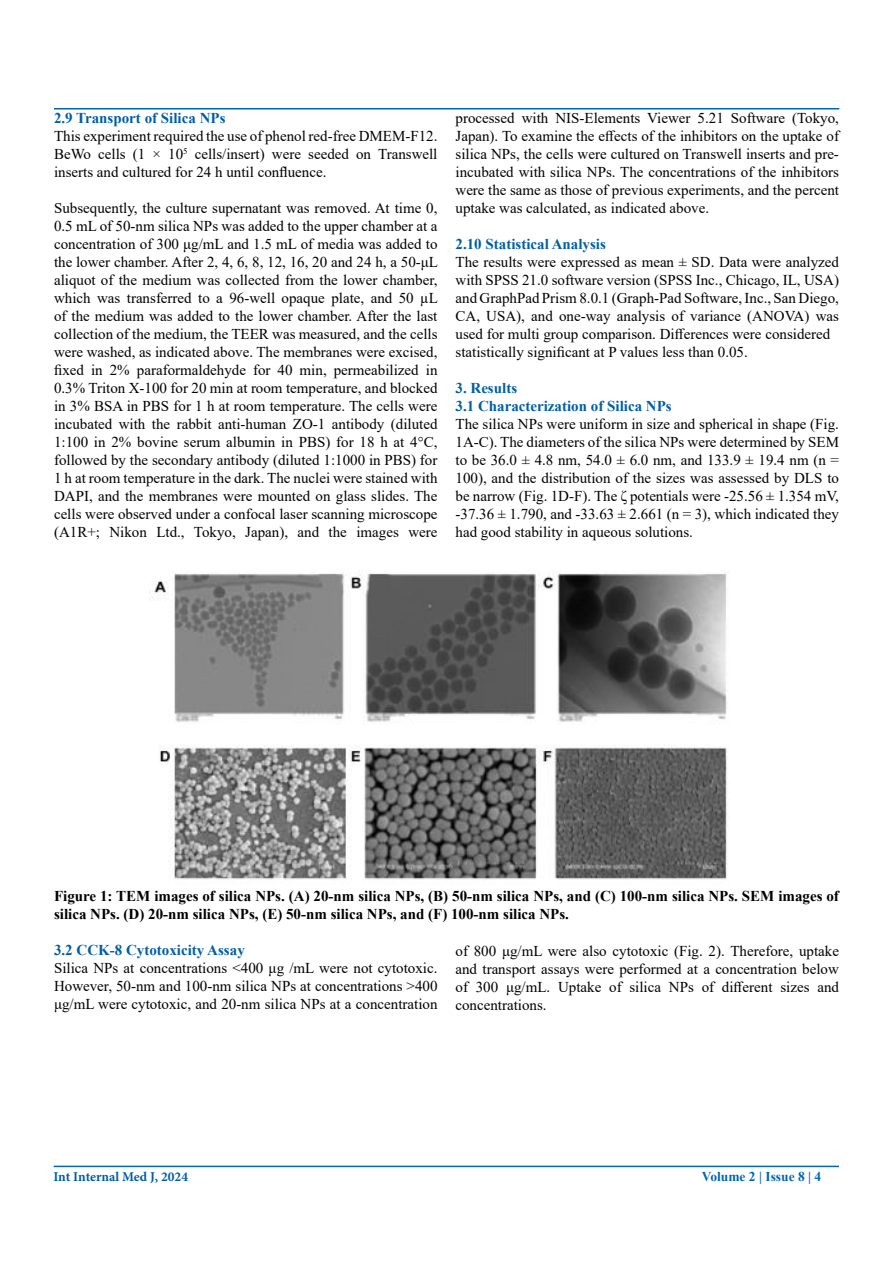
<style>
.page{position:relative;width:893px;height:1263px;background:#fff}
.page>*{position:absolute;margin:0;border:0;box-sizing:border-box;transform-origin:0 0}
.t1{font:700 18px "Times New Roman";color:#000}
.t2{font:15px/18px "Times New Roman";color:#000;text-align:justify}
.t3{font:700 15px/18px "Times New Roman";color:#000}
.t4{font:700 15px/18px "Times New Roman";color:#005ea5}
.t5{font:700 13.5px "Minion Pro";letter-spacing:-.005em;color:#005ea5}
.t6{font:700 13.5px "Times New Roman";color:#0066b3}
</style>
<div class="page">
<hr style="left:54px;top:1166px;width:785px;height:1px;background:#0066b3">
<hr style="left:54px;top:108px;width:785px;height:2px;background:#0066b3">
<img style="left:149px;top:572px;width:579px;height:308px">
<p class="t4" style="left:54px;top:108px;width:173px">2.9 Transport of Silica NPs</p>
<p class="t2" style="left:54px;top:126px;width:385px">This experiment required the use of phenol red-free DMEM-F12.<br>BeWo cells (1 × 10<sup>5</sup> cells/insert) were seeded on Transwell inserts and cultured for 24 h until confluence.</p>
<p class="t2" style="left:54px;top:198px;width:386px">Subsequently, the culture supernatant was removed. At time 0, 0.5 mL of 50-nm silica NPs was added to the upper chamber at a concentration of 300 μg/mL and 1.5 mL of media was added to the lower chamber. After 2, 4, 6, 8, 12, 16, 20 and 24 h, a 50-μL aliquot of the medium was collected from the lower chamber, which was transferred to a 96-well opaque plate, and 50 µL of the medium was added to the lower chamber. After the last collection of the medium, the TEER was measured, and the cells were washed, as indicated above. The membranes were excised, fixed in 2% paraformaldehyde for 40 min, permeabilized in 0.3% Triton X-100 for 20 min at room temperature, and blocked in 3% BSA in PBS for 1 h at room temperature. The cells were incubated with the rabbit anti-human ZO-1 antibody (diluted 1:100 in 2% bovine serum albumin in PBS) for 18 h at 4°C, followed by the secondary antibody (diluted 1:1000 in PBS) for 1 h at room temperature in the dark. The nuclei were stained with DAPI, and the membranes were mounted on glass slides. The cells were observed under a confocal laser scanning microscope (A1R+; Nikon Ltd., Tokyo, Japan), and the images were</p>
<p class="t2" style="left:455px;top:108px;width:385px">processed with NIS-Elements Viewer 5.21 Software (Tokyo, Japan). To examine the effects of the inhibitors on the uptake of silica NPs, the cells were cultured on Transwell inserts and pre&shy;incubated with silica NPs. The concentrations of the inhibitors were the same as those of previous experiments, and the percent uptake was calculated, as indicated above.</p>
<p class="t4" style="left:455px;top:234px;width:152px">2.10 Statistical Analysis</p>
<p class="t2" style="left:455px;top:252px;width:385px;text-align:left">The results were expressed as mean ± SD. Data were analyzed with SPSS 21.0 software version (SPSS Inc., Chicago, IL, USA) and GraphPad Prism 8.0.1 (Graph-Pad Software, Inc., San Diego, CA, USA), and one-way analysis of variance (ANOVA) was used for multi group comparison. Differences were considered statistically significant at P values less than 0.05.</p>
<p class="t4" style="left:455px;top:378px;width:218px">3. Results<br>3.1 Characterization of Silica NPs</p>
<p class="t2" style="left:455px;top:414px;width:385px">The silica NPs were uniform in size and spherical in shape (Fig.<br>1A-C). The diameters of the silica NPs were determined by SEM to be 36.0 ± 4.8 nm, 54.0 ± 6.0 nm, and 133.9 ± 19.4 nm (n = 100), and the distribution of the sizes was assessed by DLS to be narrow (Fig. 1D-F). The ζ potentials were -25.56 ± 1.354 mV, -37.36 ± 1.790, and -33.63 ± 2.661 (n = 3), which indicated they had good stability in aqueous solutions.</p>
<p class="t3" style="left:54px;top:887px;width:786px">Figure 1: TEM images of silica NPs. (A) 20-nm silica NPs, (B) 50-nm silica NPs, and (C) 100-nm silica NPs. SEM images of silica NPs. (D) 20-nm silica NPs, (E) 50-nm silica NPs, and (F) 100-nm silica NPs.</p>
<p class="t4" style="left:54px;top:941px;width:192px">3.2 CCK-8 Cytotoxicity Assay</p>
<p class="t2" style="left:54px;top:959px;width:385px">Silica NPs at concentrations &lt;400 μg /mL were not cytotoxic.<br>However, 50-nm and 100-nm silica NPs at concentrations &gt;400 μg/mL were cytotoxic, and 20-nm silica NPs at a concentration</p>
<p class="t1" style="left:423px;top:892px;width:49px">Fig. 1.</p>
<p class="t2" style="left:455px;top:941px;width:385px">of 800 μg/mL were also cytotoxic (Fig. 2). Therefore, uptake and transport assays were performed at a concentration below of 300 μg/mL. Uptake of silica NPs of different sizes and concentrations.</p>
<p class="t5" style="left:53px;top:1167px;width:136px">Int Internal Med J, 2024</p>
<p class="t6" style="left:702px;top:1166px;width:121px">Volume 2 | Issue 8 | 4</p>
</div>
